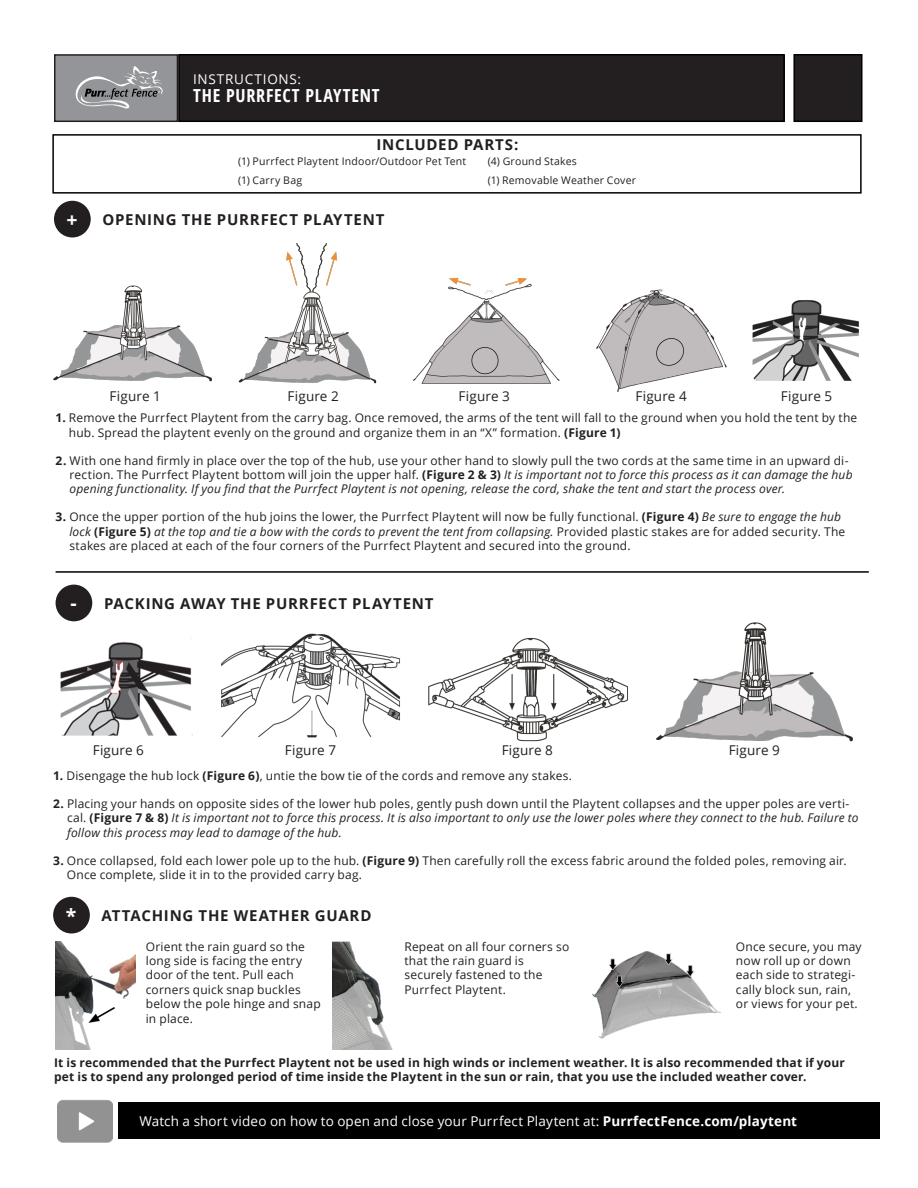
<style>
.page{position:relative;width:918px;height:1188px;background:#fff}
.page>*{position:absolute;margin:0;border:0;box-sizing:border-box;transform-origin:0 0}
.t1{font:700 19.5px "Open Sans";color:#fff}
.t2{font:700 condensed 18px "Open Sans";letter-spacing:.045em;color:#fff}
.t3{font:700 15px "Open Sans";letter-spacing:.045em;color:#231f20}
.t4{font:13.5px "Open Sans";letter-spacing:.01em;color:#fff}
.t5{font:13.5px "Open Sans";letter-spacing:.01em;color:#231f20}
.t6{font:13.5px "Open Sans";letter-spacing:.055em;color:#fff}
.t7{font:12px/14.4px "Open Sans";letter-spacing:.015em;color:#231f20}
.t8{font:italic 12px/14.4px "Open Sans";letter-spacing:.015em;color:#231f20}
.t9{font:700 12px/14.4px "Open Sans";letter-spacing:.015em;color:#231f20}
.t10{font:10.5px "Open Sans";letter-spacing:.02em;color:#231f20}
.s1{font-weight:700}
.s2{font-weight:700;font-style:normal}
.s3{font-style:normal}
.s4{font-style:italic}
</style>
<div class="page">
<div style="left:55px;top:55px;width:122px;height:66px;background:#939598"></div>
<div style="left:54px;top:54px;width:124px;height:68px;border:2px solid #231f20"></div>
<div style="left:179px;top:55px;width:605px;height:66px;background:#231f20"></div>
<div style="left:178px;top:54px;width:607px;height:68px;border:2px solid #000"></div>
<div style="left:794px;top:55px;width:68px;height:66px;background:#231f20"></div>
<div style="left:793px;top:54px;width:69px;height:68px;border:2px solid #000"></div>
<svg style="left:76px;top:66px;width:87px;height:42px"></svg>
<div style="left:52px;top:134px;width:810px;height:60px;border:2px solid #000"></div>
<div style="left:54px;top:201px;width:37px;height:36px;background:#231f20;border-radius:50%"></div>
<div style="left:56px;top:585px;width:36px;height:36px;background:#231f20;border-radius:50%"></div>
<div style="left:118px;top:1102px;width:762px;height:37px;background:#000"></div>
<img style="left:54px;top:244px;width:673px;height:148px">
<img style="left:61px;top:621px;width:792px;height:121px">
<hr style="left:56px;top:571px;width:813px;height:2px;background:#000">
<img style="left:752px;top:300px;width:107px;height:81px">
<div style="left:53px;top:897px;width:37px;height:36px;background:#231f20;border-radius:50%"></div>
<img style="left:56px;top:941px;width:80px;height:109px">
<img style="left:332px;top:941px;width:62px;height:109px">
<img style="left:592px;top:951px;width:129px;height:88px">
<img style="left:57px;top:1099px;width:56px;height:44px">
<p class="t6" style="left:193px;top:70px;width:109px">INSTRUCTIONS:</p>
<h2 class="t2" style="left:193px;top:83px;width:188px">THE PURRFECT PLAYTENT</h2>
<p class="t3" style="left:377px;top:134px;width:143px">INCLUDED PARTS:</p>
<p class="t10" style="left:238px;top:154px;width:230px">(1) Purrfect Playtent Indoor/Outdoor Pet Tent</p>
<p class="t10" style="left:238px;top:173px;width:66px">(1) Carry Bag</p>
<p class="t1" style="left:66px;top:206px;width:13px">+</p>
<p class="t3" style="left:102px;top:209px;width:284px">OPENING THE PURRFECT PLAYTENT</p>
<p class="t10" style="left:488px;top:154px;width:91px">(4) Ground Stakes</p>
<p class="t10" style="left:488px;top:173px;width:150px">(1) Removable Weather Cover</p>
<p class="t5" style="left:110px;top:387px;width:53px">Figure 1</p>
<p class="t5" style="left:288px;top:387px;width:53px">Figure 2</p>
<p class="t5" style="left:459px;top:387px;width:53px">Figure 3</p>
<p class="t5" style="left:636px;top:387px;width:53px">Figure 4</p>
<p class="t5" style="left:781px;top:387px;width:53px">Figure 5</p>
<p class="t7" style="left:69px;top:410px;width:790px;text-indent:-13px"><span class="s1">1.</span> Remove the Purrfect Playtent from the carry bag. Once removed, the arms of the tent will fall to the ground when you hold the tent by the hub. Spread the playtent evenly on the ground and organize them in an “X” formation. <span class="s1">(Figure 1)</span></p>
<p class="t8" style="left:70px;top:453px;width:785px;text-indent:-14px"><span class="s2">2.</span> <span class="s3">With one hand firmly in place over the top of the hub, use your other hand to slowly pull the two cords at the same time in an upward di&shy;rection. The Purrfect Playtent bottom will join the upper half.</span> <span class="s2">(Figure 2 &amp; 3)</span> It is important not to force this process as it can damage the hub opening functionality. If you find that the Purrfect Playtent is not opening, release the cord, shake the tent and start the process over.</p>
<p class="t7" style="left:69px;top:509px;width:777px;text-indent:-14px"><span class="s1">3.</span> Once the upper portion of the hub joins the lower, the Purrfect Playtent will now be fully functional. <span class="s1">(Figure 4)</span> <span class="s4">Be sure to engage the hub lock</span> <span class="s1">(Figure 5)</span> <span class="s4">at the top and tie a bow with the cords to prevent the tent from collapsing.</span> Provided plastic stakes are for added security. The stakes are placed at each of the four corners of the Purrfect Playtent and secured into the ground.</p>
<p class="t1" style="left:70px;top:590px;width:8px">-</p>
<p class="t3" style="left:104px;top:593px;width:331px">PACKING AWAY THE PURRFECT PLAYTENT</p>
<p class="t5" style="left:93px;top:741px;width:53px">Figure 6</p>
<p class="t5" style="left:285px;top:741px;width:53px">Figure 7</p>
<p class="t5" style="left:502px;top:741px;width:53px">Figure 8</p>
<p class="t5" style="left:729px;top:741px;width:53px">Figure 9</p>
<p class="t7" style="left:53px;top:768px;width:520px"><span class="s1">1.</span> Disengage the hub lock <span class="s1">(Figure 6)</span>, untie the bow tie of the cords and remove any stakes.</p>
<p class="t8" style="left:67px;top:796px;width:793px;text-indent:-14px"><span class="s2">2.</span> <span class="s3">Placing your hands on opposite sides of the lower hub poles, gently push down until the Playtent collapses and the upper poles are verti&shy;cal.</span> <span class="s2">(Figure 7 &amp; 8)</span> It is important not to force this process. It is also important to only use the lower poles where they connect to the hub. Failure to follow this process may lead to damage of the hub.</p>
<p class="t7" style="left:67px;top:853px;width:781px;text-indent:-14px"><span class="s1">3.</span> Once collapsed, fold each lower pole up to the hub. <span class="s1">(Figure 9)</span> Then carefully roll the excess fabric around the folded poles, removing air.<br>Once complete, slide it in to the provided carry bag.</p>
<p class="t1" style="left:66px;top:902px;width:12px">*</p>
<p class="t3" style="left:102px;top:905px;width:272px">ATTACHING THE WEATHER GUARD</p>
<p class="t7" style="left:146px;top:939px;width:176px">Orient the rain guard so the long side is facing the entry door of the tent. Pull each corners quick snap buckles below the pole hinge and snap in place.</p>
<p class="t7" style="left:404px;top:939px;width:166px">Repeat on all four corners so that the rain guard is</p>
<p class="t7" style="left:404px;top:968px;width:140px">securely fastened to the</p>
<p class="t7" style="left:404px;top:982px;width:103px">Purrfect Playtent.</p>
<p class="t7" style="left:736px;top:939px;width:127px">Once secure, you may now roll up or down each side to strategi&shy;cally block sun, rain, or views for your pet.</p>
<p class="t9" style="left:54px;top:1055px;width:792px">It is recommended that the Purrfect Playtent not be used in high winds or inclement weather. It is also recommended that if your pet is to spend any prolonged period of time inside the Playtent in the sun or rain, that you use the included weather cover.</p>
<p class="t4" style="left:139px;top:1112px;width:659px">Watch a short video on how to open and close your Purrfect Playtent at: <span class="s1">PurrfectFence.com/playtent</span></p>
</div>
